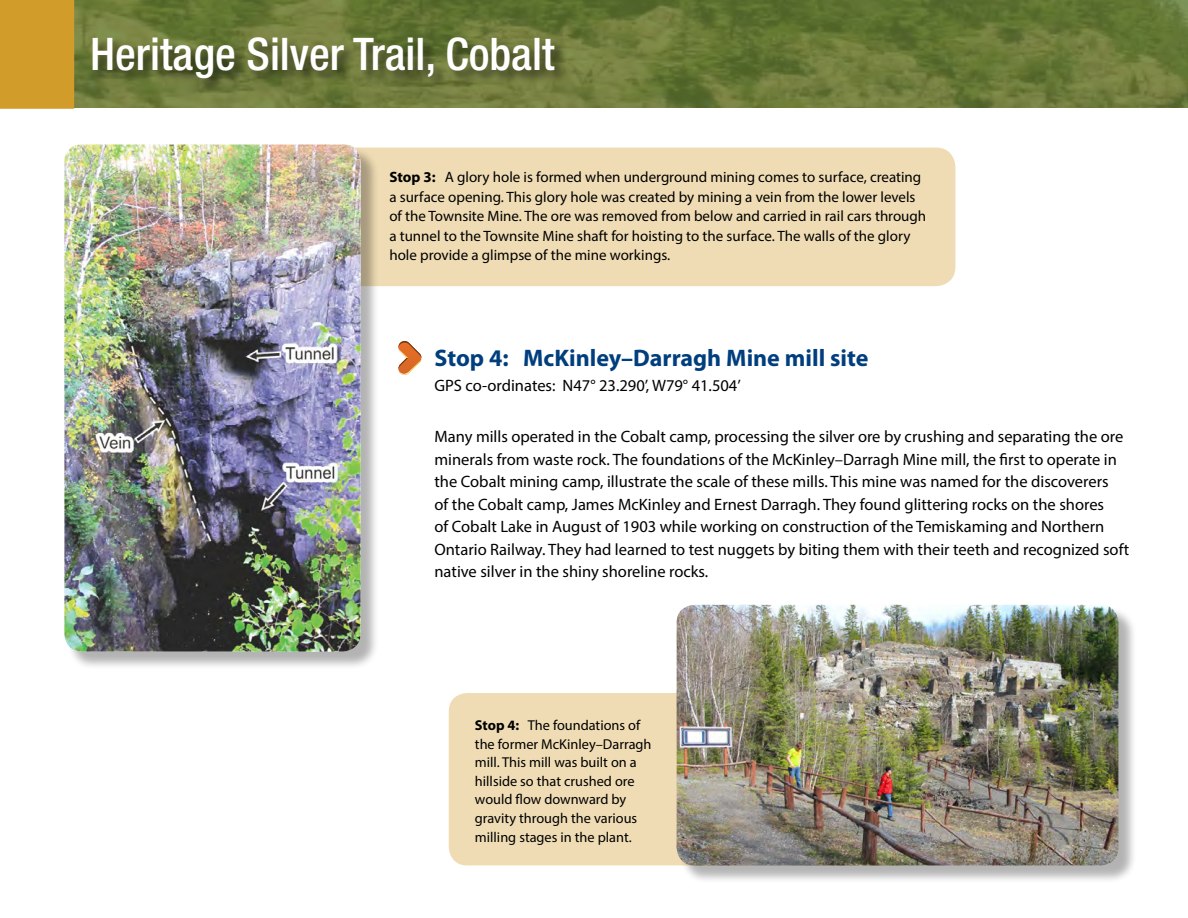
<style>
.page{position:relative;width:1188px;height:918px;background:#fff}
.page>*{position:absolute;margin:0;border:0;box-sizing:border-box;transform-origin:0 0}
.t1{font:500 condensed 45px "Helvetica Neue LT Std";color:#fff}
.t2{font:700 24px "Myriad Pro";color:#003e7e}
.t3{font:16.5px/22.5px "Myriad Pro";color:#000}
.t4{font:15px/19.5px "Myriad Pro";color:#000}
.t5{font:14.25px/18.6px "Myriad Pro";color:#000}
.s1{font-weight:700}
</style>
<div class="page">
<img style="left:74px;top:0;width:1114px;height:108px">
<div style="left:0;top:0;width:74px;height:109px;background:#d29c2a"></div>
<div style="left:91px;top:36px;width:478px;height:58px;background:#000;opacity:.6"></div>
<div style="left:449px;top:693px;width:464px;height:172px;background:#efdcb4;border-radius:19px"></div>
<svg style="left:398px;top:341px;width:24px;height:34px"></svg>
<div style="left:679px;top:607px;width:458px;height:277px;background:#000;opacity:.3"></div>
<img style="left:677px;top:605px;width:441px;height:260px">
<div style="left:229px;top:148px;width:726px;height:138px;background:#efdcb4;border-radius:20px"></div>
<div style="left:66px;top:146px;width:313px;height:524px;background:#000;opacity:.3"></div>
<img style="left:64px;top:144px;width:297px;height:508px">
<h1 class="t1" style="left:90px;top:27px;width:466px">Heritage Silver Trail, Cobalt</h1>
<p class="t4" style="left:389px;top:167px;width:538px"><span class="s1">Stop 3:</span> A glory hole is formed when underground mining comes to surface, creating a surface opening. This glory hole was created by mining a vein from the lower levels of the Townsite Mine. The ore was removed from below and carried in rail cars through a tunnel to the Townsite Mine shaft for hoisting to the surface. The walls of the glory hole provide a glimpse of the mine workings.</p>
<h3 class="t2" style="left:435px;top:342px;width:435px">Stop 4: McKinley–Darragh Mine mill site</h3>
<p class="t3" style="left:435px;top:374px;width:308px">GPS co-ordinates: N47° 23.290’, W79° 41.504’</p>
<p class="t3" style="left:435px;top:425px;width:696px">Many mills operated in the Cobalt camp, processing the silver ore by crushing and separating the ore minerals from waste rock. The foundations of the McKinley–Darragh Mine mill, the first to operate in the Cobalt mining camp, illustrate the scale of these mills. This mine was named for the discoverers<br>of the Cobalt camp, James McKinley and Ernest Darragh. They found glittering rocks on the shores<br>of Cobalt Lake in August of 1903 while working on construction of the Temiskaming and Northern Ontario Railway. They had learned to test nuggets by biting them with their teeth and recognized soft native silver in the shiny shoreline rocks.</p>
<p class="t5" style="left:475px;top:716px;width:178px"><span class="s1">Stop 4:</span> The foundations of the former McKinley–Darragh mill. This mill was built on a hillside so that crushed ore would flow downward by gravity through the various milling stages in the plant.</p>
</div>
